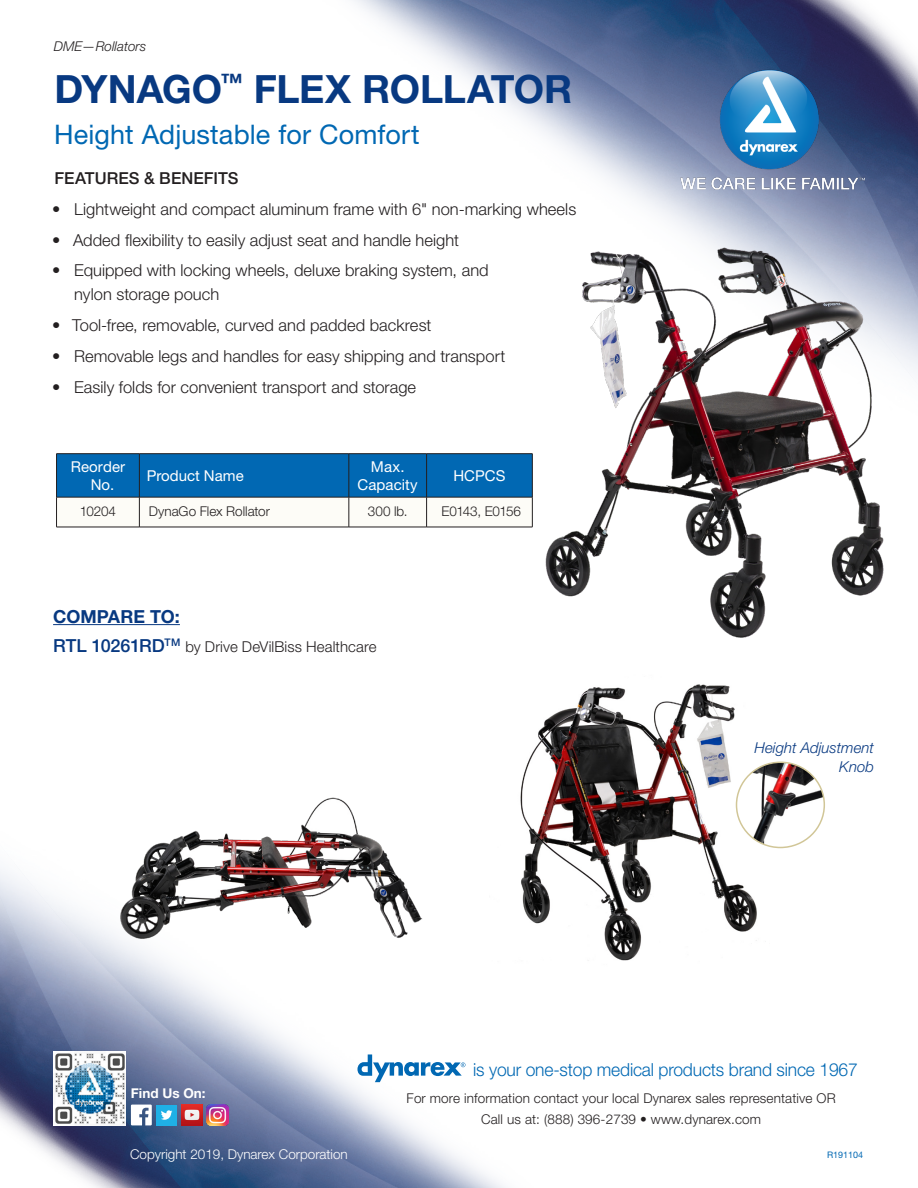
<style>
.page{position:relative;width:918px;height:1188px;background:#fff}
.page>*{position:absolute;margin:0;border:0;box-sizing:border-box;transform-origin:0 0}
.SS_Item_Name{font:700 39px "Helvetica Neue LT Std";letter-spacing:-.01em;color:#083981}
.SubHead{font:27px "Helvetica Neue LT Std";letter-spacing:.005em;color:#0168b3}
.t1{font:300 18px "Helvetica Neue LT Std";letter-spacing:-.01em;color:#0168b3}
.Bulleted_List{font:700 18px "Helvetica Neue LT Std";color:#083981}
.t2{font:300 16.5px/24px "Helvetica Neue LT Std";color:#231f20}
.Features_Benefits{font:500 16.5px "Helvetica Neue LT Std";letter-spacing:.005em;color:#231f20}
.Bulleted_List-2{font:300 15px "Helvetica Neue LT Std";letter-spacing:.01em;color:#231f20}
.table_header{font:15px/18px "Helvetica Neue LT Std";letter-spacing:.005em;color:#fff;text-align:center}
.Small_Cap_Text{font:italic 300 15px/19.5px "Helvetica Neue LT Std";color:#083981;text-align:right}
.Table_Head{font:15px "Helvetica Neue LT Std";color:#fff}
.Footer_Details{font:300 13.5px "Helvetica Neue LT Std";letter-spacing:.01em;color:#231f20}
.Copyright{font:300 13.5px "Helvetica Neue LT Std";color:#fff}
.table_text{font:300 13.5px "Helvetica Neue LT Std";color:#231f20}
.Header__Category{font:italic 300 13.5px "Helvetica Neue LT Std";color:#231f20}
.table_text-2{font:300 13.5px "Helvetica Neue LT Std";letter-spacing:-.025em;color:#231f20}
.t3{font:700 13.5px "Helvetica Neue LT Std";color:#fff}
.t4{font:9px "Helvetica Neue LT Std";color:#0168b3}
.s1{font-weight:500;font-size:18px;color:#083981}
</style>
<div class="page">
<img style="left:0;top:0;width:918px;height:1188px">
<img style="left:675px;top:64px;width:196px;height:132px">
<svg style="left:357px;top:1054px;width:108px;height:28px"></svg>
<div style="left:156px;top:1105px;width:21px;height:21px;background:#1fb0e6"></div>
<svg style="left:161px;top:1110px;width:11px;height:10px"></svg>
<img style="left:181px;top:1105px;width:21px;height:21px">
<svg style="left:131px;top:1105px;width:21px;height:20px"></svg>
<img style="left:207px;top:1104px;width:21px;height:22px">
<img style="left:53px;top:1052px;width:73px;height:73px">
<img style="left:537px;top:240px;width:363px;height:405px">
<svg style="left:57px;top:454px;width:475px;height:73px"></svg>
<hr style="left:56px;top:453px;width:83px;height:1px;background:#231f20">
<hr style="left:56px;top:454px;width:1px;height:43px;background:#231f20">
<hr style="left:139px;top:453px;width:210px;height:1px;background:#231f20">
<hr style="left:139px;top:454px;width:1px;height:43px;background:#231f20">
<hr style="left:349px;top:453px;width:78px;height:1px;background:#231f20">
<hr style="left:349px;top:454px;width:1px;height:43px;background:#231f20">
<hr style="left:427px;top:453px;width:105px;height:1px;background:#231f20">
<hr style="left:426px;top:454px;width:1px;height:43px;background:#231f20">
<hr style="left:532px;top:454px;width:1px;height:43px;background:#231f20">
<hr style="left:56px;top:497px;width:83px;height:1px;background:#231f20">
<hr style="left:139px;top:497px;width:210px;height:1px;background:#231f20">
<hr style="left:349px;top:497px;width:78px;height:1px;background:#231f20">
<hr style="left:427px;top:497px;width:105px;height:1px;background:#231f20">
<hr style="left:56px;top:497px;width:1px;height:30px;background:#231f20">
<hr style="left:139px;top:497px;width:1px;height:30px;background:#231f20">
<hr style="left:349px;top:497px;width:1px;height:30px;background:#231f20">
<hr style="left:426px;top:497px;width:1px;height:30px;background:#231f20">
<hr style="left:532px;top:497px;width:1px;height:30px;background:#231f20">
<hr style="left:56px;top:527px;width:83px;height:1px;background:#231f20">
<hr style="left:139px;top:527px;width:210px;height:1px;background:#231f20">
<hr style="left:349px;top:527px;width:78px;height:1px;background:#231f20">
<hr style="left:427px;top:527px;width:105px;height:1px;background:#231f20">
<hr style="left:53px;top:624px;width:127px;height:1px;background:#083981">
<img style="left:490px;top:675px;width:279px;height:291px">
<img style="left:114px;top:793px;width:315px;height:157px">
<img style="left:736px;top:762px;width:88px;height:86px">
<div style="left:736px;top:762px;width:89px;height:86px;border:2px solid #d1c697;border-radius:50%"></div>
<p class="Header__Category" style="left:54px;top:38px;width:94px">DME—Rollators</p>
<p class="SS_Item_Name" style="left:54px;top:65px;width:519px">DYNAGO<sup>™</sup> FLEX ROLLATOR</p>
<p class="SubHead" style="left:54px;top:118px;width:367px">Height Adjustable for Comfort</p>
<p class="Features_Benefits" style="left:55px;top:168px;width:186px">FEATURES &amp; BENEFITS</p>
<p class="t2" style="left:52px;top:197px;width:526px">• Lightweight and compact aluminum frame with 6" non-marking wheels</p>
<p class="t2" style="left:52px;top:227px;width:408px">• Added flexibility to easily adjust seat and handle height</p>
<p class="t2" style="left:74px;top:258px;width:416px;text-indent:-22px">• Equipped with locking wheels, deluxe braking system, and nylon storage pouch</p>
<p class="t2" style="left:52px;top:313px;width:381px">• Tool-free, removable, curved and padded backrest</p>
<p class="t2" style="left:52px;top:344px;width:455px">• Removable legs and handles for easy shipping and transport</p>
<p class="t2" style="left:52px;top:374px;width:365px">• Easily folds for convenient transport and storage</p>
<p class="table_header" style="left:71px;top:457px;width:56px">Reorder<br>No.</p>
<p class="Table_Head" style="left:147px;top:466px;width:98px">Product Name</p>
<p class="table_header" style="left:358px;top:457px;width:62px">Max.<br>Capacity</p>
<p class="table_header" style="left:453px;top:466px;width:54px">HCPCS</p>
<p class="table_text" style="left:80px;top:503px;width:38px">10204</p>
<p class="table_text" style="left:149px;top:503px;width:123px">DynaGo Flex Rollator</p>
<p class="table_text" style="left:368px;top:503px;width:41px">300 lb.</p>
<p class="table_text-2" style="left:441px;top:503px;width:81px">E0143, E0156</p>
<p class="Bulleted_List" style="left:53px;top:605px;width:128px">COMPARE TO:</p>
<p class="Bulleted_List-2" style="left:53px;top:638px;width:325px"><span class="s1">RTL 10261RD</span><sup>TM</sup> by Drive DeVilBiss Healthcare</p>
<p class="Small_Cap_Text" style="left:755px;top:738px;width:121px">Height Adjustment<br>Knob</p>
<p class="t3" style="left:131px;top:1085px;width:76px">Find Us On:</p>
<p class="Copyright" style="left:130px;top:1146px;width:219px">Copyright 2019, Dynarex Corporation</p>
<p class="t1" style="left:473px;top:1058px;width:386px">is your one-stop medical products brand since 1967</p>
<p class="Footer_Details" style="left:407px;top:1090px;width:431px">For more information contact your local Dynarex sales representative OR</p>
<p class="Footer_Details" style="left:481px;top:1111px;width:281px">Call us at: (888) 396-2739 • www.dynarex.com</p>
<p class="t4" style="left:827px;top:1150px;width:38px">R191104</p>
</div>
